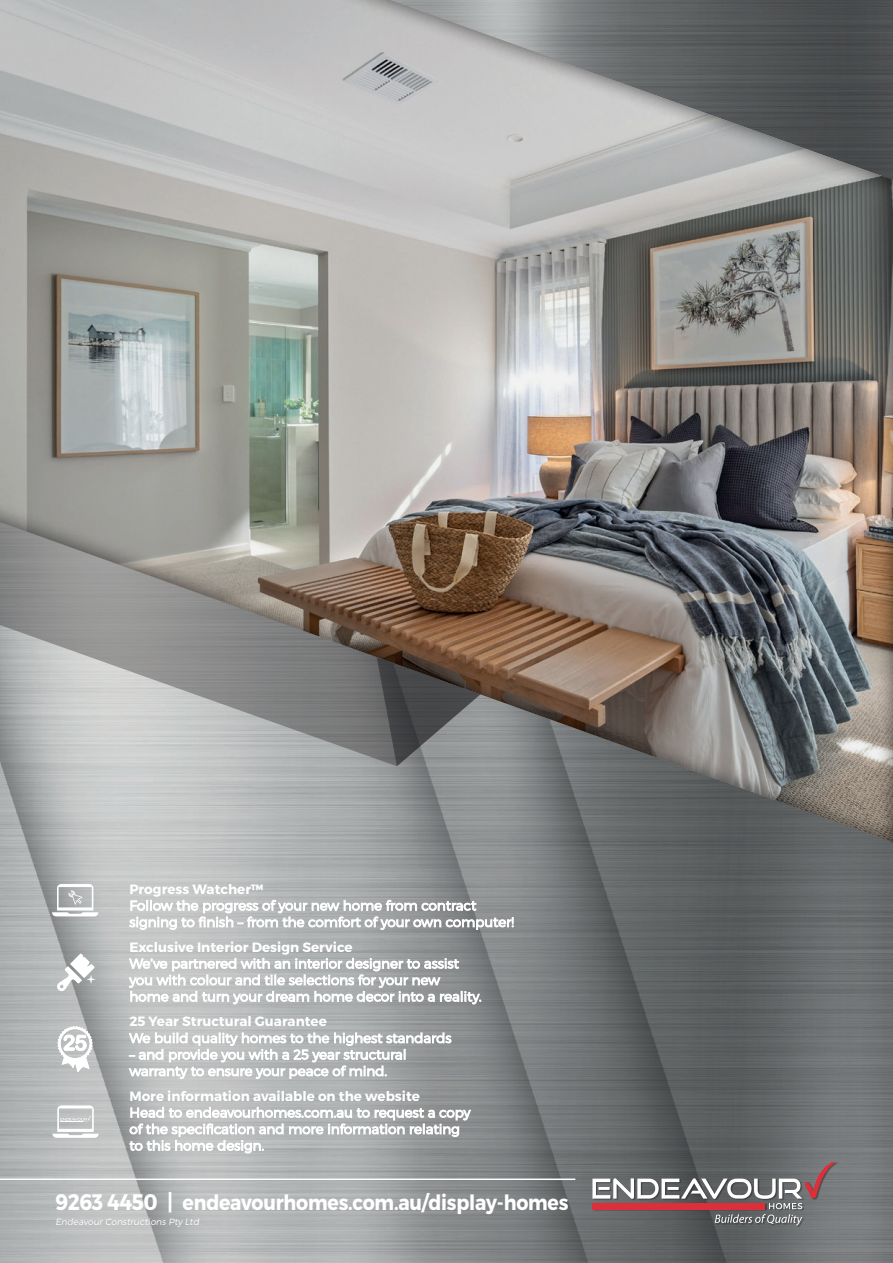
<style>
.page{position:relative;width:893px;height:1263px;background:#fff}
.page>*{position:absolute;margin:0;border:0;box-sizing:border-box;transform-origin:0 0}
.t1{font:21px "Trueno Bd";letter-spacing:-.01em;color:#fff;scale:.9 1}
.t2{font:13.5px "Trueno Bd";color:#fff}
.t3{font:9px "Trueno Lt It";color:#fff}
.s1{font-size:22.5px}
</style>
<div class="page">
<img style="left:0;top:863px;width:893px;height:400px">
<hr style="left:0;top:1178px;width:575px;height:2px;background:#fff">
<svg style="left:129px;top:900px;width:385px;height:30px"></svg>
<svg style="left:129px;top:958px;width:352px;height:46px"></svg>
<svg style="left:129px;top:1033px;width:322px;height:46px"></svg>
<svg style="left:130px;top:1107px;width:341px;height:46px"></svg>
<svg style="left:52px;top:884px;width:46px;height:32px"></svg>
<svg style="left:57px;top:1026px;width:36px;height:49px"></svg>
<svg style="left:57px;top:954px;width:39px;height:37px"></svg>
<svg style="left:52px;top:1105px;width:47px;height:33px"></svg>
<div style="left:593px;top:1162px;width:245px;height:65px;background:#231f20;opacity:.5"></div>
<svg style="left:592px;top:1162px;width:245px;height:63px"></svg>
<img style="left:0;top:0;width:893px;height:863px">
<p class="t2" style="left:129px;top:881px;width:135px">Progress Watcher™</p>
<p class="t2" style="left:129px;top:939px;width:225px">Exclusive Interior Design Service</p>
<p class="t2" style="left:129px;top:1013px;width:199px">25 Year Structural Guarantee</p>
<p class="t2" style="left:129px;top:1088px;width:292px">More information available on the website</p>
<h1 class="t1" style="left:55px;top:1189px;width:572px"><span class="s1">9263 4450 |</span> endeavourhomes.com.au/display-homes</h1>
<p class="t3" style="left:55px;top:1216px;width:145px">Endeavour Constructions Pty Ltd</p>
</div>
